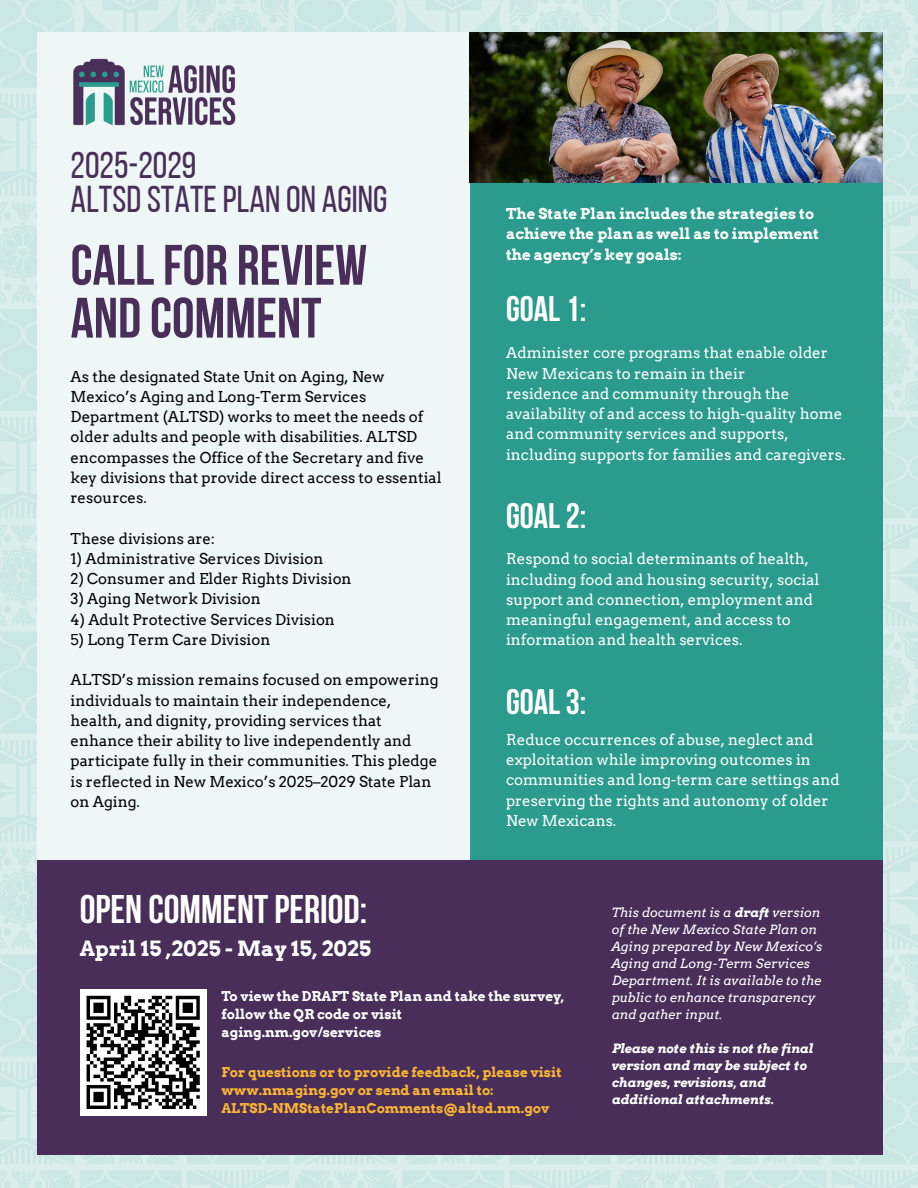
<style>
.page{position:relative;width:918px;height:1188px;background:#fff}
.page>*{position:absolute;margin:0;border:0;box-sizing:border-box;transform-origin:0 0}
.t1{font:700 56.85px/52.8px "Bebas Neue";color:#482e59}
.t2{font:700 39.9px "Bebas Neue";color:#fff}
.t3{font:37.35px/33.8px "Bebas Neue";color:#482e59}
.t4{font:700 35.4px "Bebas Neue";color:#fff}
.t5{font:700 21px "Arvo";color:#fff}
.t6{font:15px/20.2px "Arvo";color:#000}
.t7{font:15px/20.2px "Arvo";color:#fff}
.t8{font:700 15px/20.2px "Arvo";color:#fff}
.t9{font:700 13.5px/18px "Arvo";color:#fab535}
.t10{font:700 13.5px/18px "Arvo";color:#fff}
.t11{font:italic 12.75px/17px "Arvo";color:#fff}
.t12{font:italic 700 12.75px/17px "Arvo";color:#fff}
.s1{font-weight:700}
</style>
<div class="page">
<img style="left:0;top:0;width:918px;height:1188px">
<div style="left:37px;top:33px;width:845px;height:1121px;background:#eef7f6"></div>
<img style="left:73px;top:58px;width:163px;height:68px">
<div style="left:470px;top:33px;width:412px;height:872px;background:#2a9b8d"></div>
<div style="left:37px;top:860px;width:845px;height:294px;background:#482e59"></div>
<img style="left:470px;top:33px;width:413px;height:149px">
<div style="left:80px;top:989px;width:127px;height:127px;background:#fff"></div>
<svg style="left:86px;top:995px;width:114px;height:114px"></svg>
<p class="t3" style="left:71px;top:152px;width:318px">2025-2029<br>ALTSDSTATEPLAN ON AGING</p>
<p class="t1" style="left:71px;top:244px;width:298px">CALLFOR REVIEW<br>AND COMMENT</p>
<h6 class="t6" style="left:71px;top:366px;width:372px">As the designated State Unit on Aging, New Mexico’s Aging and Long-Term Services Department (ALTSD) works to meet the needs of older adults and people with disabilities. ALTSD encompasses the Office of the Secretary and five key divisions that provide direct access to essential resources.</h6>
<h4 class="t6" style="left:71px;top:528px;width:146px">These divisions are:</h4>
<p class="t6" style="left:71px;top:548px;width:254px">1) Administrative Services Division</p>
<p class="t6" style="left:71px;top:569px;width:283px">2) Consumer and Elder Rights Division</p>
<h4 class="t6" style="left:71px;top:589px;width:192px">3) Aging Network Division</h4>
<p class="t6" style="left:71px;top:609px;width:266px">4) Adult Protective Services Division</p>
<h4 class="t6" style="left:71px;top:629px;width:201px">5) Long Term Care Division</h4>
<p class="t6" style="left:71px;top:670px;width:369px">ALTSD’s mission remains focused on empowering individuals to maintain their independence, health, and dignity, providing services that enhance their ability to live independently and participate fully in their communities. This pledge is reflected in New Mexico’s 2025–2029 State Plan on Aging.</p>
<p class="t8" style="left:506px;top:204px;width:314px">The State Plan includes the strategies to achieve the plan as well as to implement the agency’s key goals:</p>
<p class="t4" style="left:506px;top:294px;width:82px">GOAL1:</p>
<p class="t7" style="left:506px;top:343px;width:323px">Administer core programs that enable older<br>New Mexicans to remain in their</p>
<p class="t7" style="left:506px;top:383px;width:341px">residence and community through the availability of and access to high-quality home and community services and supports, including supports for families and caregivers.</p>
<p class="t4" style="left:506px;top:502px;width:82px">GOAL2:</p>
<h2 class="t7" style="left:506px;top:549px;width:315px">Respond to social determinants of health, including food and housing security, social support and connection, employment and meaningful engagement, and access to information and health services.</h2>
<p class="t4" style="left:506px;top:688px;width:82px">GOAL3:</p>
<h5 class="t7" style="left:506px;top:729px;width:335px">Reduce occurrences of abuse, neglect and exploitation while improving outcomes in communities and long-term care settings and preserving the rights and autonomy of older New Mexicans.</h5>
<p class="t2" style="left:80px;top:893px;width:289px">OPEN COMMENTPERIOD:</p>
<p class="t5" style="left:80px;top:936px;width:293px">April 15 ,2025 - May 15, 2025</p>
<p class="t10" style="left:221px;top:987px;width:344px">To view the DRAFT State Plan and take the survey, follow the QR code or visit aging.nm.gov/services</p>
<h6 class="t9" style="left:221px;top:1063px;width:342px">For questions or to provide feedback, please visit www.nmaging.gov or send an email to:<br>ALTSD-NMStatePlanComments@altsd.nm.gov</h6>
<h3 class="t11" style="left:612px;top:904px;width:212px">This document is a <span class="s1">draft</span> version of the New Mexico State Plan on<br>Aging prepared by New Mexico’s<br>Aging and Long-Term Services<br>Department. It is available to the public to enhance transparency and gather input.</h3>
<h1 class="t12" style="left:612px;top:1040px;width:203px">Please note this is not the final version and may be subject to changes, revisions, and additional attachments.</h1>
</div>
